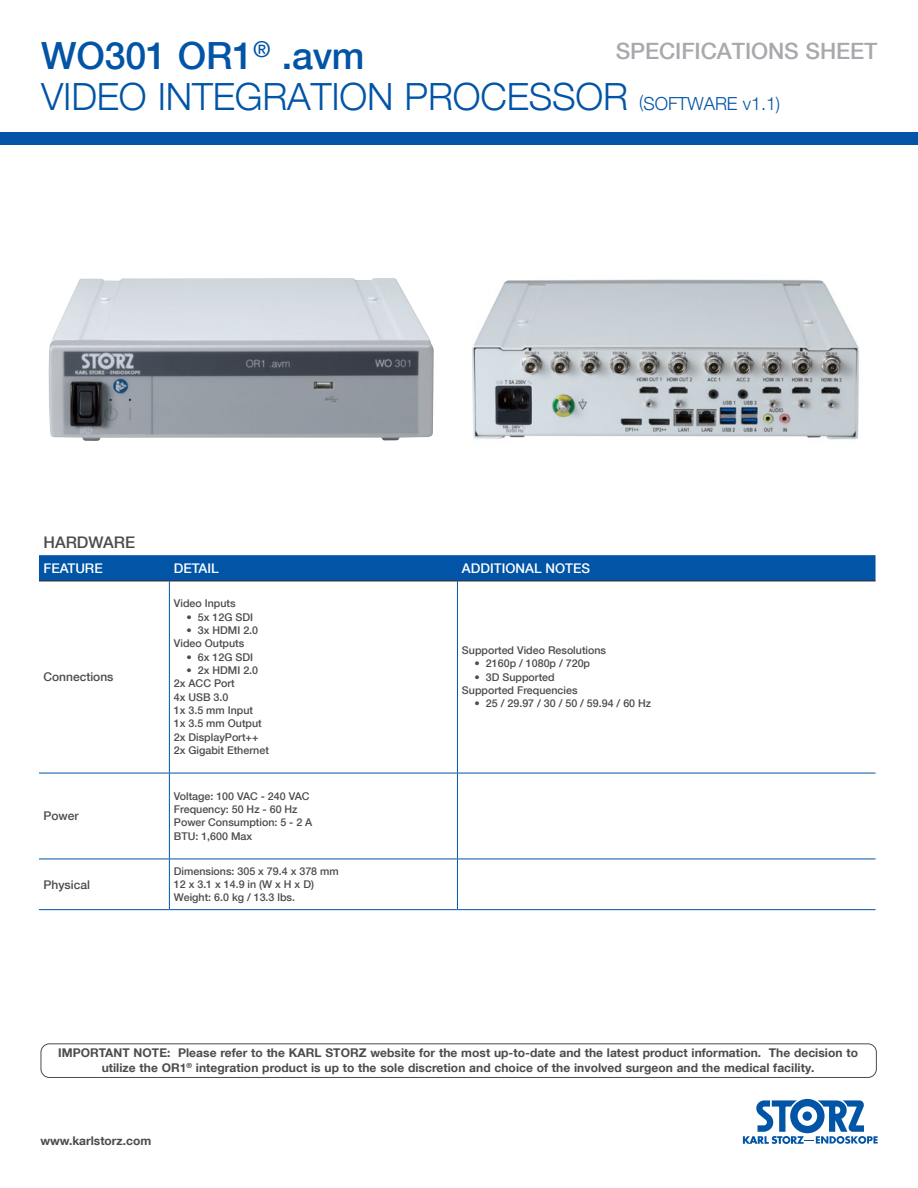
<style>
.page{position:relative;width:918px;height:1188px;background:#fff}
.page>*{position:absolute;margin:0;border:0;box-sizing:border-box;transform-origin:0 0}
.t1{font:300 37.5px/40.5px "KS Helvetica Neue";letter-spacing:-.005em;color:#0154a6}
.t2{font:500 22.5px "KS Helvetica Neue";letter-spacing:-.005em;color:#a8a9ad}
.t3{font:500 16.05px "KS Helvetica Neue";color:#4b4c4d}
.t4{font:500 13.35px "KS Helvetica Neue";color:#fff}
.t5{font:700 12px/15px "KS Helvetica Neue";letter-spacing:.005em;color:#4b4c4d;text-align:center}
.t6{font:500 12px "KS Helvetica Neue";color:#4b4c4d}
.t7{font:500 10.65px/13.4px "KS Helvetica Neue";color:#4b4c4d}
.s1{font-weight:500}
.s2{font-size:18px}
</style>
<div class="page">
<svg style="left:743px;top:1099px;width:135px;height:45px"></svg>
<svg style="left:39px;top:555px;width:837px;height:26px;background:#0354a3"></svg>
<svg style="left:170px;top:772px;width:706px;height:87px"></svg>
<hr style="left:39px;top:581px;width:130px;height:1px;background:#231f20">
<hr style="left:169px;top:581px;width:288px;height:1px;background:#231f20">
<hr style="left:457px;top:581px;width:419px;height:1px;background:#231f20">
<hr style="left:169px;top:581px;width:1px;height:192px;background:#0154a6">
<hr style="left:457px;top:581px;width:1px;height:192px;background:#0154a6">
<hr style="left:39px;top:773px;width:130px;height:1px;background:#0154a6">
<hr style="left:169px;top:773px;width:288px;height:1px;background:#0154a6">
<hr style="left:169px;top:773px;width:1px;height:86px;background:#0154a6">
<hr style="left:457px;top:773px;width:419px;height:1px;background:#0154a6">
<hr style="left:457px;top:773px;width:1px;height:86px;background:#0154a6">
<hr style="left:39px;top:859px;width:130px;height:1px;background:#0154a6">
<hr style="left:169px;top:859px;width:288px;height:1px;background:#0154a6">
<hr style="left:169px;top:859px;width:1px;height:50px;background:#0154a6">
<hr style="left:457px;top:859px;width:419px;height:1px;background:#0154a6">
<hr style="left:457px;top:859px;width:1px;height:50px;background:#0154a6">
<hr style="left:39px;top:909px;width:130px;height:1px;background:#0154a6">
<hr style="left:169px;top:909px;width:288px;height:1px;background:#0154a6">
<hr style="left:457px;top:909px;width:419px;height:1px;background:#0154a6">
<div style="left:41px;top:1044px;width:836px;height:34px;border:1px solid #4b4c4d;border-radius:9px"></div>
<img style="left:48px;top:278px;width:386px;height:163px">
<img style="left:472px;top:279px;width:387px;height:161px">
<div style="left:0;top:132px;width:918px;height:13px;background:#0154a6"></div>
<h1 class="t1" style="left:41px;top:35px;width:741px"><span class="s1">WO301 OR1</span><sup>®</sup> <span class="s1">.avm<br></span>VIDEO INTEGRATION PROCESSOR <span class="s2">(SOFTWARE v1.1)</span></h1>
<h2 class="t2" style="left:616px;top:37px;width:263px">SPECIFICATIONS SHEET</h2>
<h3 class="t3" style="left:43px;top:533px;width:93px">HARDWARE</h3>
<p class="t4" style="left:43px;top:560px;width:61px">FEATURE</p>
<p class="t4" style="left:174px;top:560px;width:46px">DETAIL</p>
<p class="t4" style="left:462px;top:560px;width:130px">ADDITIONAL NOTES</p>
<p class="t6" style="left:43px;top:670px;width:72px">Connections</p>
<p class="t6" style="left:43px;top:809px;width:37px">Power</p>
<p class="t6" style="left:43px;top:877px;width:48px">Physical</p>
<p class="t7" style="left:174px;top:597px;width:63px">Video Inputs</p>
<p class="t7" style="left:187px;top:610px;width:68px">• 5x 12G SDI</p>
<p class="t7" style="left:174px;top:624px;width:86px;text-indent:13px">• 3x HDMI 2.0<br>Video Outputs</p>
<p class="t7" style="left:187px;top:650px;width:68px">• 6x 12G SDI</p>
<p class="t7" style="left:174px;top:664px;width:97px;text-indent:13px">• 2x HDMI 2.0<br>2x ACC Port<br>4x USB 3.0<br>1x 3.5 mm Input<br>1x 3.5 mm Output<br>2x DisplayPort++<br>2x Gigabit Ethernet</p>
<p class="t7" style="left:174px;top:789px;width:140px">Voltage: 100 VAC - 240 VAC<br>Frequency: 50 Hz - 60 Hz<br>Power Consumption: 5 - 2 A<br>BTU: 1,600 Max</p>
<p class="t7" style="left:174px;top:864px;width:166px">Dimensions: 305 x 79.4 x 378 mm<br>12 x 3.1 x 14.9 in (W x H x D)<br>Weight: 6.0 kg / 13.3 lbs.</p>
<p class="t7" style="left:462px;top:644px;width:146px">Supported Video Resolutions</p>
<p class="t7" style="left:475px;top:657px;width:117px">• 2160p / 1080p / 720p</p>
<p class="t7" style="left:462px;top:670px;width:117px;text-indent:13px">• 3D Supported<br>Supported Frequencies</p>
<p class="t7" style="left:475px;top:697px;width:178px">• 25 / 29.97 / 30 / 50 / 59.94 / 60 Hz</p>
<p class="t5" style="left:58px;top:1045px;width:801px">IMPORTANT NOTE: Please refer to the KARL STORZ website for the most up-to-date and the latest product information. The decision to utilize the OR1<sup>®</sup> integration product is up to the sole discretion and choice of the involved surgeon and the medical facility.</p>
<p class="t5" style="left:40px;top:1133px;width:112px">www.karlstorz.com</p>
</div>
